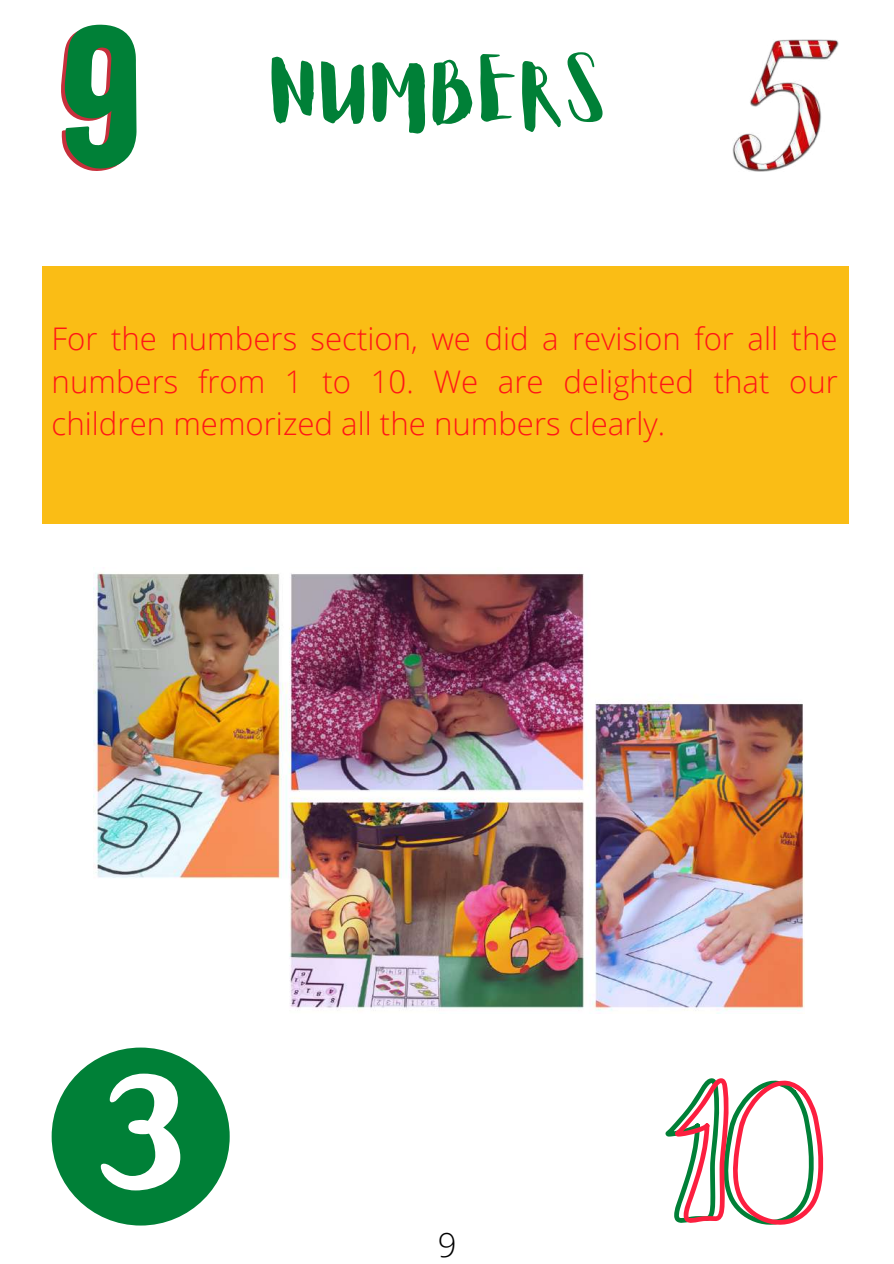
<style>
.page{position:relative;width:894px;height:1264px;background:#fff}
.page>*{position:absolute;margin:0;border:0;box-sizing:border-box;transform-origin:0 0}
.t1{font:74.7px "Aloja Extended";color:#008037}
.t2{font:300 33px "Open Sans";color:#000}
.t3{font:300 31.2px/42.8px "Open Sans";color:#ff1616;text-align:justify}
</style>
<div class="page">
<div style="left:42px;top:267px;width:806px;height:257px;background:#fabd15"></div>
<svg style="left:61px;top:25px;width:75px;height:146px"></svg>
<svg style="left:665px;top:1078px;width:158px;height:146px"></svg>
<svg style="left:52px;top:1047px;width:178px;height:178px"></svg>
<img style="left:732px;top:40px;width:106px;height:132px">
<img style="left:94px;top:573px;width:710px;height:438px">
<h1 class="t1" style="left:271px;top:59px;width:340px">NUMBERS</h1>
<p class="t3" style="left:52px;top:316px;width:787px">For the numbers section, we did a revision for all the numbers from 1 to 10. We are delighted that our children memorized all the numbers clearly.</p>
<p class="t2" style="left:437px;top:1221px;width:20px">9</p>
</div>
